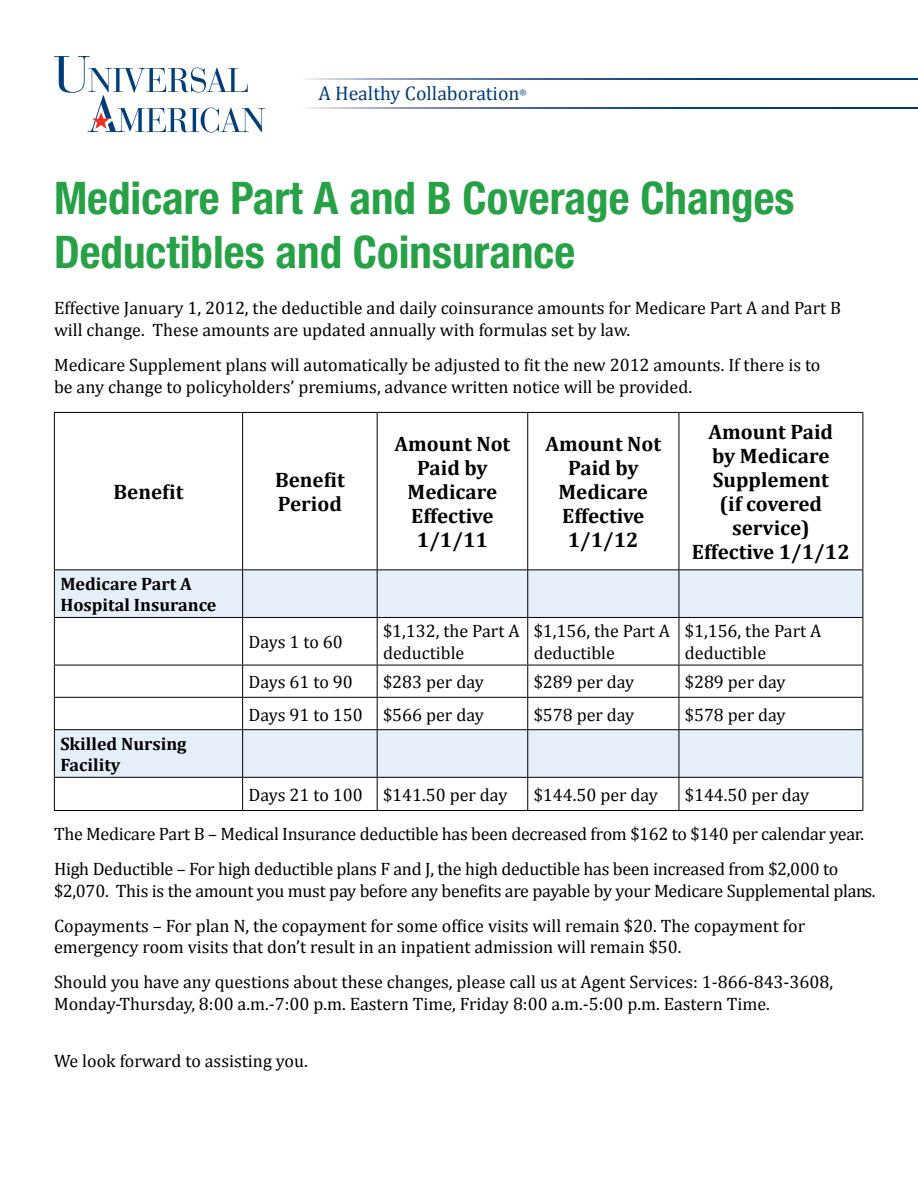
<style>
.page{position:relative;width:918px;height:1188px;background:#fff}
.page>*{position:absolute;margin:0;border:0;box-sizing:border-box;transform-origin:0 0}
.t1{font:700 condensed 45px/54px "Helvetica Neue LT";color:#26a146}
.t2{font:700 21px/24px "Cambria";color:#000;text-align:center}
.t3{font:19.8px "Cambria";color:#003d79}
.t4{font:18px/21.6px "Cambria";color:#000}
.t5{font:700 18px/21.6px "Cambria";color:#000}
.t6{font:8.4px "Cambria";color:#003d79}
</style>
<div class="page">
<img style="left:306px;top:108px;width:612px;height:1px">
<img style="left:306px;top:78px;width:612px;height:1px">
<svg style="left:54px;top:56px;width:211px;height:77px"></svg>
<svg style="left:55px;top:570px;width:807px;height:207px"></svg>
<hr style="left:54px;top:412px;width:189px;height:1px;background:#000">
<hr style="left:54px;top:413px;width:1px;height:156px;background:#000">
<hr style="left:243px;top:412px;width:134px;height:1px;background:#000">
<hr style="left:242px;top:413px;width:1px;height:156px;background:#000">
<hr style="left:377px;top:412px;width:151px;height:1px;background:#000">
<hr style="left:377px;top:413px;width:1px;height:156px;background:#000">
<hr style="left:528px;top:412px;width:151px;height:1px;background:#000">
<hr style="left:527px;top:413px;width:1px;height:156px;background:#000">
<hr style="left:679px;top:412px;width:184px;height:1px;background:#000">
<hr style="left:679px;top:413px;width:1px;height:156px;background:#000">
<hr style="left:862px;top:413px;width:1px;height:156px;background:#000">
<hr style="left:54px;top:569px;width:189px;height:1px;background:#000">
<hr style="left:54px;top:570px;width:1px;height:47px;background:#000">
<hr style="left:243px;top:569px;width:134px;height:1px;background:#000">
<hr style="left:242px;top:570px;width:1px;height:47px;background:#000">
<hr style="left:377px;top:569px;width:151px;height:1px;background:#000">
<hr style="left:377px;top:570px;width:1px;height:47px;background:#000">
<hr style="left:528px;top:569px;width:151px;height:1px;background:#000">
<hr style="left:527px;top:570px;width:1px;height:47px;background:#000">
<hr style="left:679px;top:569px;width:184px;height:1px;background:#000">
<hr style="left:679px;top:570px;width:1px;height:47px;background:#000">
<hr style="left:862px;top:570px;width:1px;height:47px;background:#000">
<hr style="left:54px;top:617px;width:189px;height:1px;background:#000">
<hr style="left:54px;top:618px;width:1px;height:47px;background:#000">
<hr style="left:243px;top:617px;width:134px;height:1px;background:#000">
<hr style="left:242px;top:618px;width:1px;height:47px;background:#000">
<hr style="left:377px;top:617px;width:151px;height:1px;background:#000">
<hr style="left:377px;top:618px;width:1px;height:47px;background:#000">
<hr style="left:528px;top:617px;width:151px;height:1px;background:#000">
<hr style="left:527px;top:618px;width:1px;height:47px;background:#000">
<hr style="left:679px;top:617px;width:184px;height:1px;background:#000">
<hr style="left:679px;top:618px;width:1px;height:47px;background:#000">
<hr style="left:862px;top:618px;width:1px;height:47px;background:#000">
<hr style="left:54px;top:665px;width:189px;height:1px;background:#000">
<hr style="left:54px;top:665px;width:1px;height:32px;background:#000">
<hr style="left:243px;top:665px;width:134px;height:1px;background:#000">
<hr style="left:242px;top:665px;width:1px;height:32px;background:#000">
<hr style="left:377px;top:665px;width:151px;height:1px;background:#000">
<hr style="left:377px;top:665px;width:1px;height:32px;background:#000">
<hr style="left:528px;top:665px;width:151px;height:1px;background:#000">
<hr style="left:527px;top:665px;width:1px;height:32px;background:#000">
<hr style="left:679px;top:665px;width:184px;height:1px;background:#000">
<hr style="left:679px;top:665px;width:1px;height:32px;background:#000">
<hr style="left:862px;top:665px;width:1px;height:32px;background:#000">
<hr style="left:54px;top:697px;width:189px;height:1px;background:#000">
<hr style="left:54px;top:698px;width:1px;height:31px;background:#000">
<hr style="left:243px;top:697px;width:134px;height:1px;background:#000">
<hr style="left:242px;top:698px;width:1px;height:31px;background:#000">
<hr style="left:377px;top:697px;width:151px;height:1px;background:#000">
<hr style="left:377px;top:698px;width:1px;height:31px;background:#000">
<hr style="left:528px;top:697px;width:151px;height:1px;background:#000">
<hr style="left:527px;top:698px;width:1px;height:31px;background:#000">
<hr style="left:679px;top:697px;width:184px;height:1px;background:#000">
<hr style="left:679px;top:698px;width:1px;height:31px;background:#000">
<hr style="left:862px;top:698px;width:1px;height:31px;background:#000">
<hr style="left:54px;top:729px;width:189px;height:1px;background:#000">
<hr style="left:54px;top:730px;width:1px;height:47px;background:#000">
<hr style="left:243px;top:729px;width:134px;height:1px;background:#000">
<hr style="left:242px;top:730px;width:1px;height:47px;background:#000">
<hr style="left:377px;top:729px;width:151px;height:1px;background:#000">
<hr style="left:377px;top:730px;width:1px;height:47px;background:#000">
<hr style="left:528px;top:729px;width:151px;height:1px;background:#000">
<hr style="left:527px;top:730px;width:1px;height:47px;background:#000">
<hr style="left:679px;top:729px;width:184px;height:1px;background:#000">
<hr style="left:679px;top:730px;width:1px;height:47px;background:#000">
<hr style="left:862px;top:730px;width:1px;height:47px;background:#000">
<hr style="left:54px;top:777px;width:189px;height:1px;background:#000">
<hr style="left:54px;top:778px;width:1px;height:32px;background:#000">
<hr style="left:243px;top:777px;width:134px;height:1px;background:#000">
<hr style="left:242px;top:778px;width:1px;height:32px;background:#000">
<hr style="left:377px;top:777px;width:151px;height:1px;background:#000">
<hr style="left:377px;top:778px;width:1px;height:32px;background:#000">
<hr style="left:528px;top:777px;width:151px;height:1px;background:#000">
<hr style="left:527px;top:778px;width:1px;height:32px;background:#000">
<hr style="left:679px;top:777px;width:184px;height:1px;background:#000">
<hr style="left:679px;top:778px;width:1px;height:32px;background:#000">
<hr style="left:862px;top:778px;width:1px;height:32px;background:#000">
<hr style="left:54px;top:810px;width:189px;height:1px;background:#000">
<hr style="left:243px;top:810px;width:134px;height:1px;background:#000">
<hr style="left:377px;top:810px;width:151px;height:1px;background:#000">
<hr style="left:528px;top:810px;width:151px;height:1px;background:#000">
<hr style="left:679px;top:810px;width:184px;height:1px;background:#000">
<p class="t3" style="left:318px;top:81px;width:203px">A Healthy Collaboration</p>
<p class="t6" style="left:520px;top:87px;width:9px">®</p>
<h1 class="t1" style="left:54px;top:170px;width:742px">Medicare Part A and B Coverage Changes<br>Deductibles and Coinsurance</h1>
<p class="t4" style="left:54px;top:297px;width:789px">Effective January 1, 2012, the deductible and daily coinsurance amounts for Medicare Part A and Part B will change. These amounts are updated annually with formulas set by law.</p>
<p class="t4" style="left:54px;top:354px;width:768px">Medicare Supplement plans will automatically be adjusted to fit the new 2012 amounts. If there is to be any change to policyholders’ premiums, advance written notice will be provided.</p>
<p class="t2" style="left:114px;top:480px;width:71px">Benefit</p>
<p class="t2" style="left:275px;top:468px;width:71px;text-align:left">Benefit<br>Period</p>
<p class="t5" style="left:60px;top:572px;width:158px">Medicare Part A<br>Hospital Insurance</p>
<p class="t4" style="left:249px;top:631px;width:96px">Days 1 to 60</p>
<p class="t2" style="left:395px;top:432px;width:117px">Amount Not<br>Paid by<br>Medicare<br>Effective<br>1/1/11</p>
<p class="t2" style="left:545px;top:432px;width:117px">Amount Not<br>Paid by<br>Medicare<br>Effective<br>1/1/12</p>
<p class="t2" style="left:692px;top:420px;width:159px">Amount Paid<br>by Medicare<br>Supplement<br>(if covered service)<br>Effective 1/1/12</p>
<p class="t4" style="left:383px;top:620px;width:138px">$1,132, the Part A deductible</p>
<p class="t4" style="left:534px;top:620px;width:138px">$1,156, the Part A deductible</p>
<p class="t4" style="left:685px;top:620px;width:138px">$1,156, the Part A deductible</p>
<p class="t5" style="left:60px;top:732px;width:128px">Skilled Nursing<br>Facility</p>
<p class="t4" style="left:249px;top:671px;width:106px">Days 61 to 90</p>
<p class="t4" style="left:383px;top:671px;width:102px">$283 per day</p>
<p class="t4" style="left:534px;top:671px;width:102px">$289 per day</p>
<p class="t4" style="left:685px;top:671px;width:102px">$289 per day</p>
<p class="t4" style="left:249px;top:704px;width:237px">Days 91 to 150 $566 per day</p>
<p class="t4" style="left:534px;top:704px;width:102px">$578 per day</p>
<p class="t4" style="left:685px;top:704px;width:102px">$578 per day</p>
<p class="t4" style="left:54px;top:775px;width:812px;line-height:39.2px;text-indent:631px">$144.50 per day<br>The Medicare Part B – Medical Insurance deductible has been decreased from $162 to $140 per calendar year.</p>
<p class="t4" style="left:54px;top:858px;width:823px">High Deductible – For high deductible plans F and J, the high deductible has been increased from $2,000 to $2,070. This is the amount you must pay before any benefits are payable by your Medicare Supplemental plans.</p>
<p class="t4" style="left:54px;top:915px;width:753px">Copayments – For plan N, the copayment for some office visits will remain $20. The copayment for emergency room visits that don’t result in an inpatient admission will remain $50.</p>
<p class="t4" style="left:54px;top:971px;width:781px">Should you have any questions about these changes, please call us at Agent Services: 1-866-843-3608,<br>Monday-Thursday, 8:00 a.m.-7:00 p.m. Eastern Time, Friday 8:00 a.m.-5:00 p.m. Eastern Time.</p>
<p class="t4" style="left:249px;top:784px;width:260px">Days 21 to 100 $141.50 per day</p>
<p class="t4" style="left:534px;top:784px;width:126px">$144.50 per day</p>
<p class="t4" style="left:54px;top:1050px;width:255px">We look forward to assisting you.</p>
</div>
